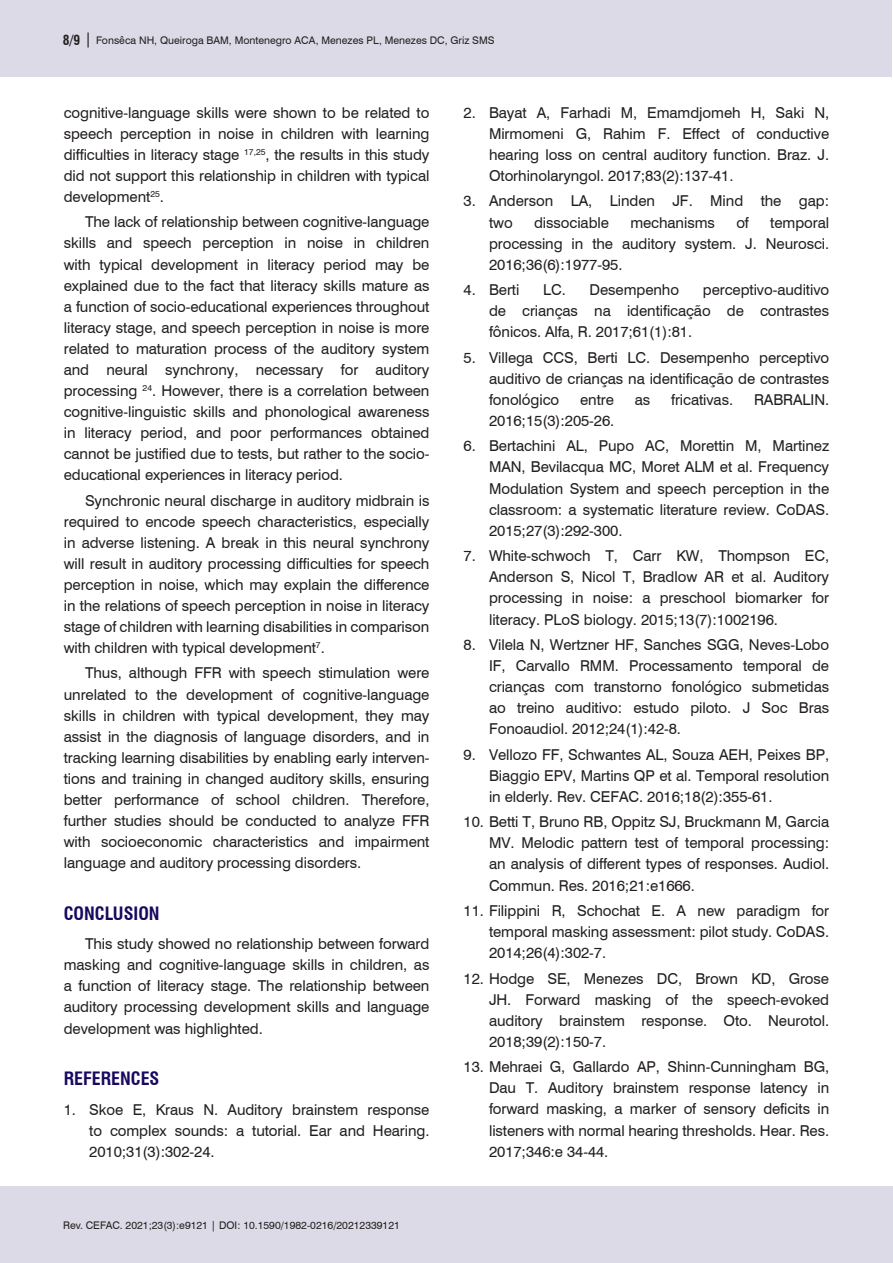
<style>
.page{position:relative;width:893px;height:1263px;background:#fff}
.page>*{position:absolute;margin:0;border:0;box-sizing:border-box;transform-origin:0 0}
.Nivel_1{font:700 condensed 18px "Swiss 721 BT";color:#18085f}
.Corpo_do_texto_INGL{font:15px/21px "Swiss 721 BT";letter-spacing:-.005em;color:#231f20;text-align:justify}
.t1{font:10.5px "Swiss 721 BT";color:#231f20}
.s1{font-weight:700;font-stretch:condensed;font-size:13.5px}
.s2{font-size:15px}
</style>
<div class="page">
<div style="left:0;top:1186px;width:892px;height:77px;background:#dcdae7"></div>
<div style="left:0;top:0;width:892px;height:77px;background:#dcdae7"></div>
<p class="t1" style="left:63px;top:33px;width:433px"><span class="s1">8/9</span> <span class="s2">|</span> Fonsêca NH, Queiroga BAM, Montenegro ACA, Menezes PL, Menezes DC, Griz SMS</p>
<p class="Corpo_do_texto_INGL" style="left:64px;top:101px;width:367px">cognitive-language skills were shown to be related to speech perception in noise in children with learning difficulties in literacy stage <sup>17,25</sup>, the results in this study did not support this relationship in children with typical development<sup>25</sup>.</p>
<p class="Corpo_do_texto_INGL" style="left:64px;top:211px;width:367px;text-indent:21px">The lack of relationship between cognitive-language skills and speech perception in noise in children with typical development in literacy period may be explained due to the fact that literacy skills mature as a function of socio-educational experiences throughout literacy stage, and speech perception in noise is more related to maturation process of the auditory system and neural synchrony, necessary for auditory processing <sup>24</sup>. However, there is a correlation between cognitive-linguistic skills and phonological awareness in literacy period, and poor performances obtained cannot be justified due to tests, but rather to the socio&shy;educational experiences in literacy period.</p>
<p class="Corpo_do_texto_INGL" style="left:64px;top:489px;width:367px;text-indent:21px">Synchronic neural discharge in auditory midbrain is required to encode speech characteristics, especially in adverse listening. A break in this neural synchrony will result in auditory processing difficulties for speech perception in noise, which may explain the difference in the relations of speech perception in noise in literacy stage of children with learning disabilities in comparison with children with typical development<sup>7</sup>.</p>
<p class="Corpo_do_texto_INGL" style="left:64px;top:662px;width:367px;text-indent:21px">Thus, although FFR with speech stimulation were unrelated to the development of cognitive-language skills in children with typical development, they may assist in the diagnosis of language disorders, and in tracking learning disabilities by enabling early interven&shy;tions and training in changed auditory skills, ensuring better performance of school children. Therefore, further studies should be conducted to analyze FFR with socioeconomic characteristics and impairment language and auditory processing disorders.</p>
<p class="Nivel_1" style="left:64px;top:902px;width:97px">CONCLUSION</p>
<p class="Corpo_do_texto_INGL" style="left:64px;top:933px;width:367px;text-indent:21px">This study showed no relationship between forward masking and cognitive-language skills in children, as a function of literacy stage. The relationship between auditory processing development skills and language development was highlighted.</p>
<p class="Nivel_1" style="left:64px;top:1067px;width:97px">REFERENCES</p>
<p class="Corpo_do_texto_INGL" style="left:89px;top:1098px;width:342px;text-indent:-26px">1. Skoe E, Kraus N. Auditory brainstem response to complex sounds: a tutorial. Ear and Hearing.<br>2010;31(3):302-24.</p>
<p class="t1" style="left:63px;top:1218px;width:338px">Rev. CEFAC. 2021;23(3):e9121 | DOI: 10.1590/1982-0216/20212339121</p>
<p class="Corpo_do_texto_INGL" style="left:489px;top:101px;width:342px;text-indent:-26px">2. Bayat A, Farhadi M, Emamdjomeh H, Saki N, Mirmomeni G, Rahim F. Effect of conductive hearing loss on central auditory function. Braz. J.<br>Otorhinolaryngol. 2017;83(2):137-41.</p>
<p class="Corpo_do_texto_INGL" style="left:489px;top:190px;width:342px;text-indent:-26px">3. Anderson LA, Linden JF. Mind the gap: two</p>
<p class="Corpo_do_texto_INGL" style="left:534px;top:211px;width:76px">dissociable</p>
<p class="Corpo_do_texto_INGL" style="left:630px;top:211px;width:86px">mechanisms</p>
<p class="Corpo_do_texto_INGL" style="left:736px;top:211px;width:14px">of</p>
<p class="Corpo_do_texto_INGL" style="left:489px;top:211px;width:342px;text-indent:281px">temporal processing in the auditory system. J. Neurosci.<br>2016;36(6):1977-95.</p>
<p class="Corpo_do_texto_INGL" style="left:463px;top:279px;width:57px">4. Berti</p>
<p class="Corpo_do_texto_INGL" style="left:543px;top:279px;width:137px">LC. Desempenho</p>
<p class="Corpo_do_texto_INGL" style="left:489px;top:279px;width:342px;text-indent:214px">perceptivo-auditivo de crianças na identificação de contrastes fônicos. Alfa, R. 2017;61(1):81.</p>
<p class="Corpo_do_texto_INGL" style="left:489px;top:346px;width:342px;text-indent:-26px">5. Villega CCS, Berti LC. Desempenho perceptivo auditivo de crianças na identificação de contrastes fonológico</p>
<p class="Corpo_do_texto_INGL" style="left:580px;top:388px;width:35px">entre</p>
<p class="Corpo_do_texto_INGL" style="left:635px;top:388px;width:17px">as</p>
<p class="Corpo_do_texto_INGL" style="left:671px;top:388px;width:63px">fricativas.</p>
<p class="Corpo_do_texto_INGL" style="left:754px;top:388px;width:77px">RABRALIN.</p>
<p class="Corpo_do_texto_INGL" style="left:489px;top:410px;width:127px">2016;15(3):205-26.</p>
<p class="Corpo_do_texto_INGL" style="left:489px;top:435px;width:342px;text-indent:-26px">6. Bertachini AL, Pupo AC, Morettin M, Martinez MAN, Bevilacqua MC, Moret ALM et al. Frequency Modulation System and speech perception in the classroom: a systematic literature review. CoDAS.<br>2015;27(3):292-300.</p>
<p class="Corpo_do_texto_INGL" style="left:489px;top:545px;width:342px;text-indent:-26px">7. White-schwoch T, Carr KW, Thompson EC, Anderson S, Nicol T, Bradlow AR et al. Auditory processing in noise: a preschool biomarker for literacy. PLoS biology. 2015;13(7):1002196.</p>
<p class="Corpo_do_texto_INGL" style="left:489px;top:633px;width:342px;text-indent:-26px">8. Vilela N, Wertzner HF, Sanches SGG, Neves-Lobo IF, Carvallo RMM. Processamento temporal de crianças com transtorno fonológico submetidas ao treino auditivo: estudo piloto. J Soc Bras Fonoaudiol. 2012;24(1):42-8.</p>
<p class="Corpo_do_texto_INGL" style="left:489px;top:743px;width:342px;text-indent:-26px">9. Vellozo FF, Schwantes AL, Souza AEH, Peixes BP, Biaggio EPV, Martins QP et al. Temporal resolution in elderly. Rev. CEFAC. 2016;18(2):355-61.</p>
<p class="Corpo_do_texto_INGL" style="left:489px;top:811px;width:342px;text-indent:-26px">10. Betti T, Bruno RB, Oppitz SJ, Bruckmann M, Garcia MV. Melodic pattern test of temporal processing: an analysis of different types of responses. Audiol.<br>Commun. Res. 2016;21:e1666.</p>
<p class="Corpo_do_texto_INGL" style="left:489px;top:899px;width:342px;text-indent:-26px">11. Filippini R, Schochat E. A new paradigm for temporal masking assessment: pilot study. CoDAS.<br>2014;26(4):302-7.</p>
<p class="Corpo_do_texto_INGL" style="left:489px;top:967px;width:342px;text-indent:-26px">12. Hodge SE, Menezes DC, Brown KD, Grose JH. Forward masking of the speech-evoked auditory brainstem response. Oto. Neurotol.<br>2018;39(2):150-7.</p>
<p class="Corpo_do_texto_INGL" style="left:489px;top:1056px;width:342px;text-indent:-26px">13. Mehraei G, Gallardo AP, Shinn-Cunningham BG, Dau T. Auditory brainstem response latency in forward masking, a marker of sensory deficits in listeners with normal hearing thresholds. Hear. Res.<br>2017;346:e 34-44.</p>
</div>
